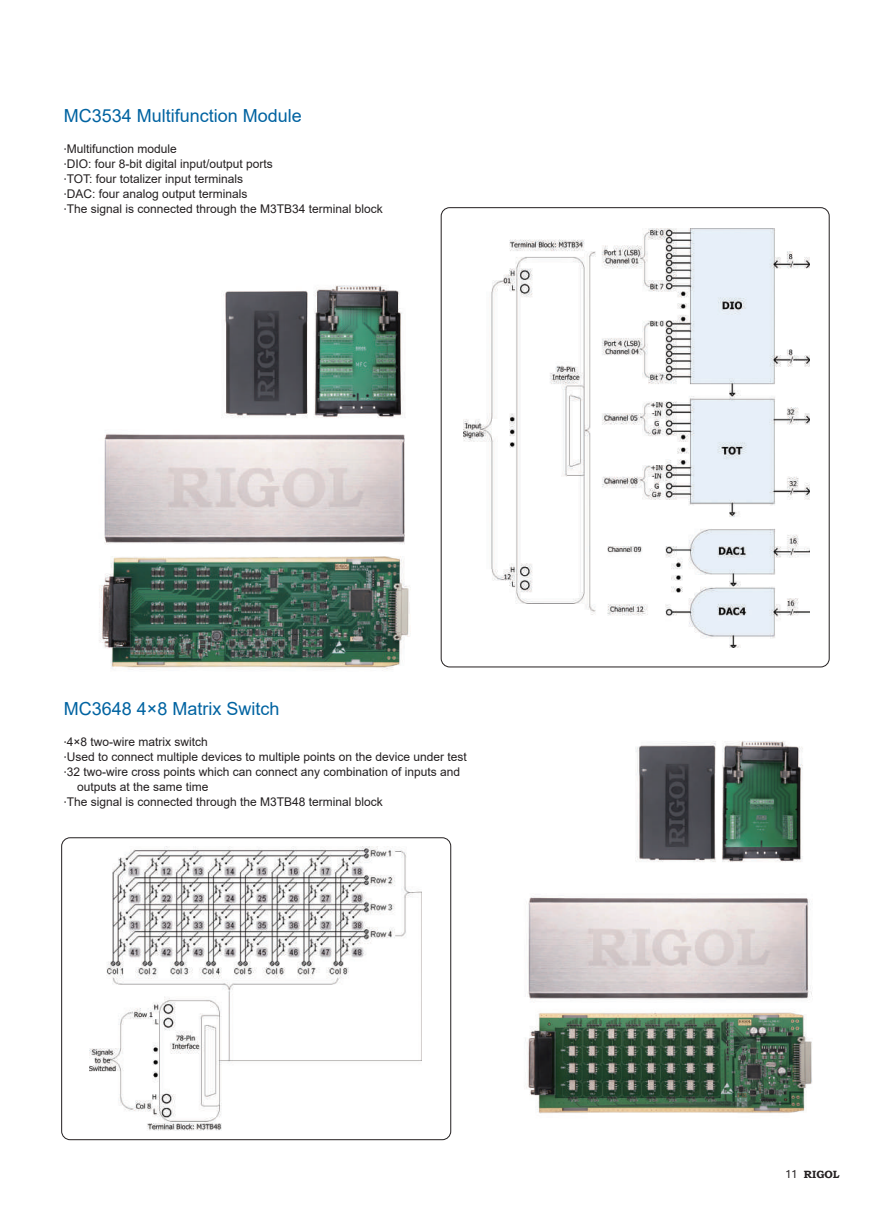
<style>
.page{position:relative;width:893px;height:1212px;background:#fff}
.page>*{position:absolute;margin:0;border:0;box-sizing:border-box;transform-origin:0 0}
.t1{font:18px "Arial";color:#0063a1}
.t2{font:12px/15px "Arial";color:#231f20}
.t3{font:700 10.5px "Bookman Old Style";color:#231f20}
.s1{font-family:"Microsoft Ya Hei"}
.s2{font-family:"Microsoft Ya Hei";font-weight:400}
</style>
<div class="page">
<img style="left:99px;top:433px;width:312px;height:238px">
<img style="left:223px;top:285px;width:180px;height:133px">
<img style="left:463px;top:229px;width:346px;height:419px">
<img style="left:89px;top:846px;width:333px;height:285px">
<img style="left:526px;top:896px;width:287px;height:218px">
<img style="left:636px;top:741px;width:167px;height:121px">
<div style="left:61px;top:837px;width:390px;height:303px;border:1px solid #231f20;border-radius:9px"></div>
<h1 class="t1" style="left:64px;top:103px;width:240px">MC3534 Multifunction Module</h1>
<p class="t2" style="left:64px;top:141px;width:321px"><span class="s1">·</span>Multifunction module<br><span class="s1">·</span>DIO: four 8-bit digital input/output ports<br><span class="s1">·</span>TOT: four totalizer input terminals<br><span class="s1">·</span>DAC: four analog output terminals<br><span class="s1">·</span>The signal is connected through the M3TB34 terminal block</p>
<h1 class="t1" style="left:64px;top:696px;width:217px">MC3648 4×8 Matrix Switch</h1>
<p class="t2" style="left:64px;top:734px;width:145px"><span class="s1">·</span>4×8 two-wire matrix switch</p>
<p class="t2" style="left:64px;top:749px;width:405px"><span class="s1">·</span>Used to connect multiple devices to multiple points on the device under test</p>
<p class="t2" style="left:64px;top:764px;width:398px"><span class="s1">·</span>32 two-wire cross points which can connect any combination of inputs and</p>
<p class="t2" style="left:77px;top:779px;width:133px">outputs at the same time</p>
<p class="t2" style="left:64px;top:794px;width:321px"><span class="s1">·</span>The signal is connected through the M3TB48 terminal block</p>
<p class="t3" style="left:785px;top:1167px;width:56px"><span class="s2">11</span> RIGOL</p>
</div>
